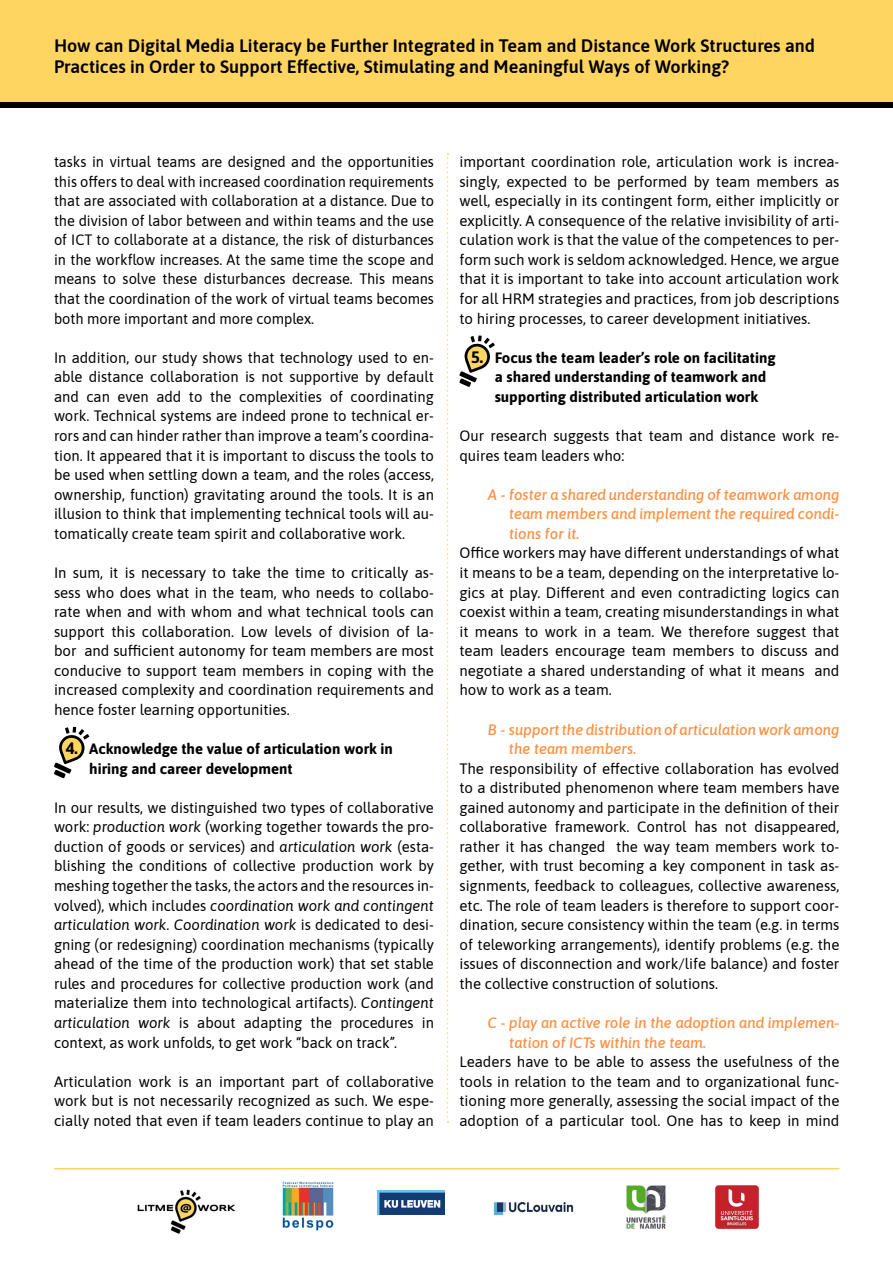
<style>
.page{position:relative;width:893px;height:1263px;background:#fff}
.page>*{position:absolute;margin:0;border:0;box-sizing:border-box;transform-origin:0 0}
.t1{font:600 18px/21.6px "Asap";color:#000}
.t2{font:15px/19.5px "Asap";color:#000;text-align:justify}
.t3{font:italic 500 15px/19.5px "Asap";color:#ff8f42}
.t4{font:700 15px/19.5px "Asap";color:#000}
.s1{font-size:16.5px}
.s2{font-style:italic}
</style>
<div class="page">
<div style="left:0;top:0;width:893px;height:108px;background:#ffd562"></div>
<div style="left:0;top:102px;width:893px;height:6px;background:#000"></div>
<img style="left:137px;top:1189px;width:99px;height:45px">
<img style="left:282px;top:1181px;width:51px;height:49px">
<img style="left:626px;top:1185px;width:40px;height:44px">
<img style="left:715px;top:1185px;width:44px;height:45px">
<img style="left:493px;top:1202px;width:81px;height:14px">
<img style="left:378px;top:1191px;width:66px;height:24px">
<hr style="left:54px;top:1168px;width:785px;height:1px;background:#ffd562">
<svg style="left:54px;top:727px;width:35px;height:51px"></svg>
<svg style="left:459px;top:335px;width:36px;height:52px"></svg>
<svg style="left:447px;top:153px;width:2px;height:970px"></svg>
<p class="t1" style="left:54px;top:34px;width:762px">How can Digital Media Literacy be Further Integrated in Team and Distance Work Structures and<br>Practices in Order to Support Effective, Stimulating and Meaningful Ways of Working?</p>
<p class="t2" style="left:54px;top:151px;width:381px">tasks in virtual teams are designed and the opportunities this offers to deal with increased coordination requirements that are associated with collaboration at a distance. Due to the division of labor between and within teams and the use of ICT to collaborate at a distance, the risk of disturbances in the workflow increases. At the same time the scope and means to solve these disturbances decrease. This means that the coordination of the work of virtual teams becomes both more important and more complex.</p>
<p class="t2" style="left:54px;top:347px;width:381px">In addition, our study shows that technology used to en&shy;able distance collaboration is not supportive by default and can even add to the complexities of coordinating work. Technical systems are indeed prone to technical er&shy;rors and can hinder rather than improve a team’s coordina&shy;tion. It appeared that it is important to discuss the tools to be used when settling down a team, and the roles (access, ownership, function) gravitating around the tools. It is an illusion to think that implementing technical tools will au&shy;tomatically create team spirit and collaborative work.</p>
<p class="t2" style="left:54px;top:562px;width:381px">In sum, it is necessary to take the time to critically as&shy;sess who does what in the team, who needs to collabo&shy;rate when and with whom and what technical tools can support this collaboration. Low levels of division of la&shy;bor and sufficient autonomy for team members are most conducive to support team members in coping with the increased complexity and coordination requirements and hence foster learning opportunities.</p>
<p class="t4" style="left:89px;top:738px;width:305px;text-indent:-24px"><span class="s1">4.</span> Acknowledge the value of articulation work in hiring and career development</p>
<p class="t2" style="left:54px;top:797px;width:381px">In our results, we distinguished two types of collaborative work: <span class="s2">production work</span> (working together towards the pro&shy;duction of goods or services) and <span class="s2">articulation work</span> (esta&shy;blishing the conditions of collective production work by meshing together the tasks, the actors and the resources in&shy;volved), which includes <span class="s2">coordination work and contingent articulation work. Coordination work</span> is dedicated to desi&shy;gning (or redesigning) coordination mechanisms (typically ahead of the time of the production work) that set stable rules and procedures for collective production work (and materialize them into technological artifacts). <span class="s2">Contingent articulation work</span> is about adapting the procedures in context, as work unfolds, to get work “back on track”.</p>
<p class="t2" style="left:54px;top:1071px;width:381px">Articulation work is an important part of collaborative work but is not necessarily recognized as such. We espe&shy;cially noted that even if team leaders continue to play an</p>
<p class="t2" style="left:459px;top:151px;width:381px">important coordination role, articulation work is increa&shy;singly, expected to be performed by team members as well, especially in its contingent form, either implicitly or explicitly. A consequence of the relative invisibility of arti&shy;culation work is that the value of the competences to per&shy;form such work is seldom acknowledged. Hence, we argue that it is important to take into account articulation work for all HRM strategies and practices, from job descriptions to hiring processes, to career development initiatives.</p>
<p class="t4" style="left:495px;top:347px;width:282px;text-indent:-24px"><span class="s1">5.</span> Focus the team leader’s role on facilitating a shared understanding of teamwork and supporting distributed articulation work</p>
<p class="t2" style="left:459px;top:425px;width:381px">Our research suggests that team and distance work re&shy;quires team leaders who:</p>
<p class="t3" style="left:509px;top:484px;width:332px;text-align:justify;text-indent:-21px">A - foster a shared understanding of teamwork among team members and implement the required condi&shy;tions for it.</p>
<p class="t2" style="left:459px;top:543px;width:381px">Office workers may have different understandings of what it means to be a team, depending on the interpretative lo&shy;gics at play. Different and even contradicting logics can coexist within a team, creating misunderstandings in what it means to work in a team. We therefore suggest that team leaders encourage team members to discuss and negotiate a shared understanding of what it means and how to work as a team.</p>
<p class="t3" style="left:509px;top:719px;width:332px;text-indent:-21px">B - support the distribution of articulation work among the team members.</p>
<p class="t2" style="left:459px;top:758px;width:381px">The responsibility of effective collaboration has evolved to a distributed phenomenon where team members have gained autonomy and participate in the definition of their collaborative framework. Control has not disappeared, rather it has changed the way team members work to&shy;gether, with trust becoming a key component in task as&shy;signments, feedback to colleagues, collective awareness, etc. The role of team leaders is therefore to support coor&shy;dination, secure consistency within the team (e.g. in terms of teleworking arrangements), identify problems (e.g. the issues of disconnection and work/life balance) and foster the collective construction of solutions.</p>
<p class="t3" style="left:509px;top:1012px;width:332px;text-indent:-21px">C - play an active role in the adoption and implemen&shy;tation of ICTs within the team.</p>
<p class="t2" style="left:459px;top:1051px;width:381px">Leaders have to be able to assess the usefulness of the tools in relation to the team and to organizational func&shy;tioning more generally, assessing the social impact of the adoption of a particular tool. One has to keep in mind</p>
</div>
